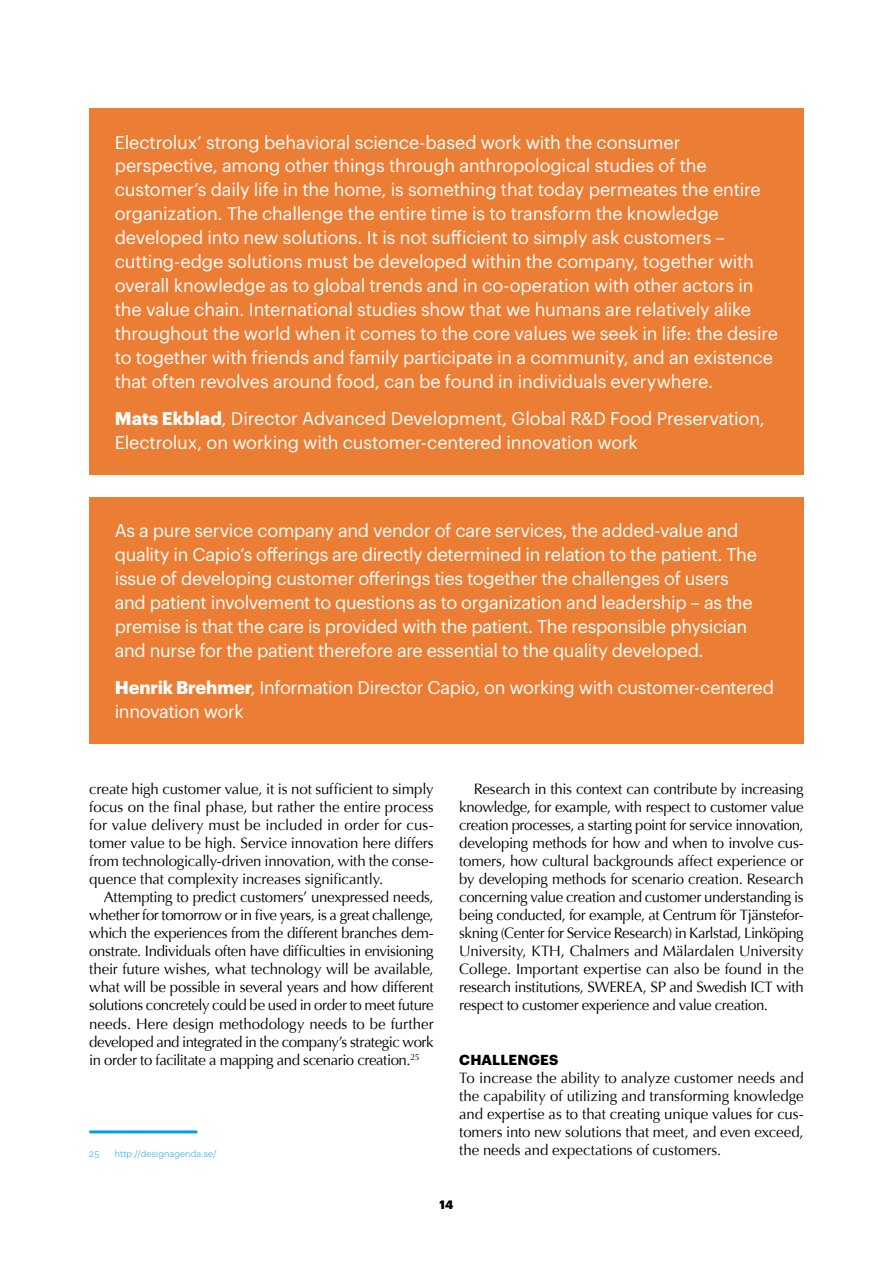
<style>
.page{position:relative;width:893px;height:1263px;background:#fff}
.page>*{position:absolute;margin:0;border:0;box-sizing:border-box;transform-origin:0 0}
.t1{font:18px/24px "Graphik";letter-spacing:-.015em;color:#fff}
.t2{font:15px/18px "Optima";letter-spacing:-.015em;color:#000;text-align:justify}
.t3{font:700 14.25px "Graphik";letter-spacing:.015em;color:#000}
.t4{font:900 12px "Graphik";color:#000}
.t5{font:300 9px "Graphik";letter-spacing:.025em;color:#00a2e6}
.s1{font-weight:700}
</style>
<div class="page">
<hr style="left:89px;top:1130px;width:108px;height:3px;background:#00a2e6">
<div style="left:89px;top:108px;width:715px;height:367px;background:#ec7d35"></div>
<div style="left:89px;top:497px;width:715px;height:246px;background:#ec7d35"></div>
<p class="t1" style="left:115px;top:128px;width:665px">Electrolux’ strong behavioral science-based work with the consumer perspective, among other things through anthropological studies of the customer’s daily life in the home, is something that today permeates the entire organization. The challenge the entire time is to transform the knowledge developed into new solutions. It is not sufficient to simply ask customers – cutting-edge solutions must be developed within the company, together with overall knowledge as to global trends and in co-operation with other actors in the value chain. International studies show that we humans are relatively alike throughout the world when it comes to the core values we seek in life: the desire to together with friends and family participate in a community, and an existence that often revolves around food, can be found in individuals everywhere.</p>
<p class="t1" style="left:115px;top:405px;width:652px"><span class="s1">Mats Ekblad</span>, Director Advanced Development, Global R&amp;D Food Preservation,<br>Electrolux, on working with customer-centered innovation work</p>
<p class="t1" style="left:115px;top:517px;width:644px">As a pure service company and vendor of care services, the added-value and quality in Capio’s offerings are directly determined in relation to the patient. The issue of developing customer offerings ties together the challenges of users and patient involvement to questions as to organization and leadership – as the premise is that the care is provided with the patient. The responsible physician and nurse for the patient therefore are essential to the quality developed.</p>
<p class="t1" style="left:115px;top:674px;width:661px"><span class="s1">Henrik Brehmer</span>, Information Director Capio, on working with customer-centered innovation work</p>
<p class="t2" style="left:89px;top:780px;width:346px">create high customer value, it is not sufficient to simply focus on the final phase, but rather the entire process for value delivery must be included in order for cus&shy;tomer value to be high. Service innovation here differs from technologically-driven innovation, with the conse&shy;quence that complexity increases significantly.</p>
<p class="t2" style="left:89px;top:888px;width:346px;text-indent:15px">Attempting to predict customers’ unexpressed needs, whether for tomorrow or in five years, is a great challenge, which the experiences from the different branches dem&shy;onstrate. Individuals often have difficulties in envisioning their future wishes, what technology will be available, what will be possible in several years and how different solutions concretely could be used in order to meet future needs. Here design methodology needs to be further developed and integrated in the company’s strategic work in order to facilitate a mapping and scenario creation.<sup>25</sup></p>
<p class="t5" style="left:89px;top:1147px;width:11px">25</p>
<p class="t5" style="left:115px;top:1147px;width:103px">http://designagenda.se/</p>
<p class="t2" style="left:459px;top:780px;width:346px;text-indent:15px">Research in this context can contribute by increasing knowledge, for example, with respect to customer value creation processes, a starting point for service innovation, developing methods for how and when to involve cus&shy;tomers, how cultural backgrounds affect experience or by developing methods for scenario creation. Research concerning value creation and customer understanding is being conducted, for example, at Centrum för Tjänstefor&shy;skning (Center for Service Research) in Karlstad, Linköping University, KTH, Chalmers and Mälardalen University College. Important expertise can also be found in the research institutions, SWEREA, SP and Swedish ICT with respect to customer experience and value creation.</p>
<p class="t3" style="left:459px;top:1048px;width:101px">CHALLENGES</p>
<p class="t2" style="left:459px;top:1069px;width:346px">To increase the ability to analyze customer needs and the capability of utilizing and transforming knowledge and expertise as to that creating unique values for cus&shy;tomers into new solutions that meet, and even exceed, the needs and expectations of customers.</p>
<p class="t4" style="left:440px;top:1195px;width:15px">14</p>
</div>
